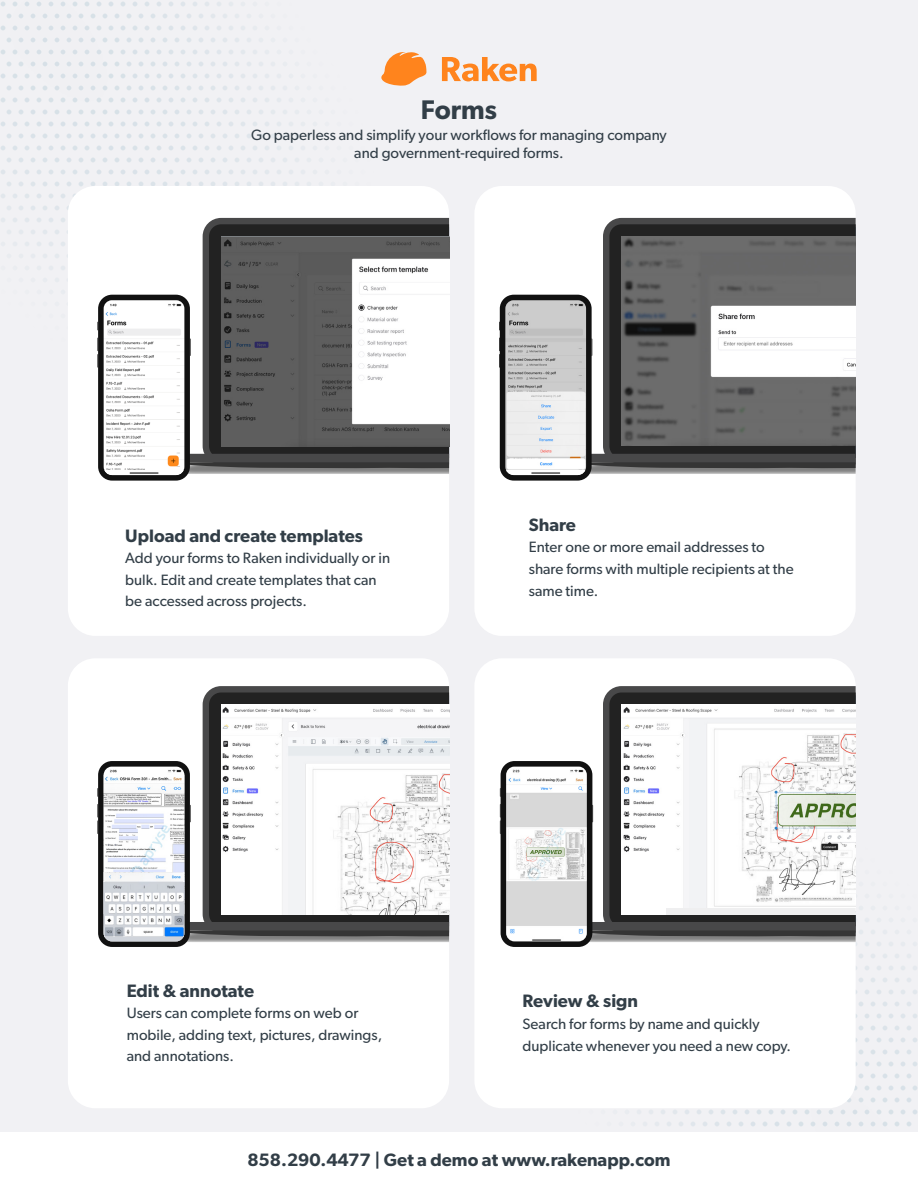
<style>
.page{position:relative;width:918px;height:1188px;background:#f1f1f4}
.page>*{position:absolute;margin:0;border:0;box-sizing:border-box;transform-origin:0 0}
.t1{font:600 27px "Gibson";color:#323e47}
.t2{font:600 18px "Gibson";color:#323e47}
.t3{font:15px/21.6px "Gibson";color:#323e47}
</style>
<div class="page">
<svg style="left:1px;top:2px;width:302px;height:268px"></svg>
<div style="left:0;top:1132px;width:918px;height:56px;background:#fff"></div>
<svg style="left:381px;top:52px;width:45px;height:34px"></svg>
<svg style="left:442px;top:57px;width:95px;height:24px"></svg>
<div style="left:68px;top:186px;width:381px;height:450px;background:#fff;border-radius:27px"></div>
<div style="left:474px;top:186px;width:382px;height:450px;background:#fff;border-radius:27px"></div>
<div style="left:68px;top:658px;width:381px;height:450px;background:#fff;border-radius:27px"></div>
<div style="left:474px;top:658px;width:382px;height:450px;background:#fff;border-radius:27px"></div>
<div style="left:203px;top:218px;width:246px;height:236px;background:#484849"></div>
<div style="left:209px;top:224px;width:240px;height:230px;background:#222"></div>
<img style="left:221px;top:236px;width:228px;height:210px">
<div style="left:603px;top:218px;width:253px;height:236px;background:#484849"></div>
<svg style="left:609px;top:224px;width:247px;height:230px;fill:#222"></svg>
<img style="left:621px;top:236px;width:235px;height:210px">
<svg style="left:203px;top:686px;width:246px;height:236px;fill:#484849"></svg>
<div style="left:209px;top:693px;width:240px;height:229px;background:#222"></div>
<svg style="left:187px;top:922px;width:262px;height:20px"></svg>
<img style="left:221px;top:705px;width:228px;height:209px">
<svg style="left:603px;top:686px;width:253px;height:236px;fill:#484849"></svg>
<svg style="left:609px;top:693px;width:247px;height:229px;fill:#222"></svg>
<svg style="left:589px;top:922px;width:267px;height:20px"></svg>
<img style="left:621px;top:705px;width:235px;height:203px">
<div style="left:662px;top:908px;width:194px;height:6px;background:#efeff0"></div>
<div style="left:621px;top:908px;width:45px;height:6px;background:#fff"></div>
<div style="left:501px;top:761px;width:91px;height:186px;background:#111;border-radius:14px"></div>
<img style="left:506px;top:767px;width:81px;height:174px">
<svg style="left:592px;top:805px;width:1px;height:17px"></svg>
<svg style="left:500px;top:804px;width:1px;height:30px"></svg>
<svg style="left:98px;top:295px;width:92px;height:186px;fill:#111"></svg>
<img style="left:104px;top:300px;width:80px;height:170px">
<div style="left:104px;top:470px;width:80px;height:5px;background:#fff"></div>
<svg style="left:130px;top:454px;width:319px;height:20px"></svg>
<svg style="left:190px;top:338px;width:1px;height:18px"></svg>
<svg style="left:97px;top:338px;width:1px;height:30px"></svg>
<div style="left:500px;top:295px;width:92px;height:186px;background:#111;border-radius:14px"></div>
<img style="left:505px;top:300px;width:81px;height:170px">
<div style="left:505px;top:470px;width:81px;height:5px;background:#fff"></div>
<svg style="left:531px;top:454px;width:325px;height:20px"></svg>
<svg style="left:592px;top:338px;width:1px;height:18px"></svg>
<svg style="left:499px;top:338px;width:1px;height:30px"></svg>
<svg style="left:98px;top:761px;width:92px;height:186px;fill:#111"></svg>
<img style="left:104px;top:767px;width:80px;height:8px">
<img style="left:104px;top:775px;width:80px;height:98px">
<div style="left:104px;top:882px;width:80px;height:59px;background:#d0d4db"></div>
<img style="left:105px;top:873px;width:79px;height:64px">
<svg style="left:190px;top:805px;width:1px;height:17px"></svg>
<svg style="left:97px;top:804px;width:1px;height:30px"></svg>
<h1 class="t1" style="left:421px;top:94px;width:78px">Forms</h1>
<p class="t3" style="left:251px;top:126px;width:417px;line-height:18px;text-align:center">Go paperless and simplify your workflows for managing company and government-required forms.</p>
<p class="t2" style="left:125px;top:525px;width:239px">Upload and create templates</p>
<p class="t3" style="left:125px;top:547px;width:266px">Add your forms to Raken individually or in bulk. Edit and create templates that can be accessed across projects.</p>
<p class="t2" style="left:529px;top:514px;width:49px">Share</p>
<p class="t3" style="left:529px;top:536px;width:266px">Enter one or more email addresses to share forms with multiple recipients at the same time.</p>
<p class="t2" style="left:127px;top:980px;width:129px">Edit &amp; annotate</p>
<p class="t3" style="left:127px;top:1002px;width:257px">Users can complete forms on web or mobile, adding text, pictures, drawings, and annotations.</p>
<p class="t2" style="left:523px;top:990px;width:117px">Review &amp; sign</p>
<p class="t3" style="left:523px;top:1013px;width:270px">Search for forms by name and quickly duplicate whenever you need a new copy.</p>
<p class="t2" style="left:247px;top:1149px;width:425px">858.290.4477 | Get a demo at www.rakenapp.com</p>
</div>
